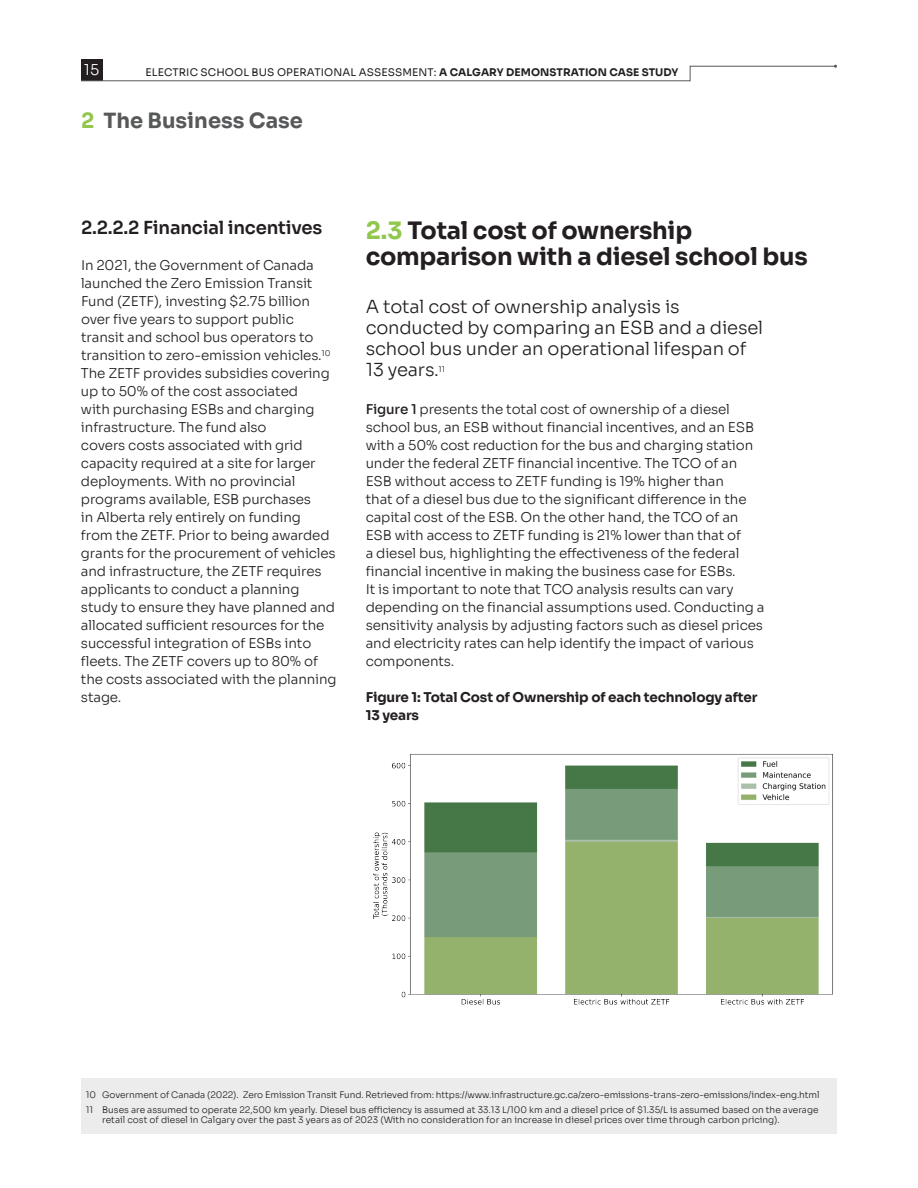
<style>
.page{position:relative;width:918px;height:1188px;background:#fff}
.page>*{position:absolute;margin:0;border:0;box-sizing:border-box;transform-origin:0 0}
.t1{font:700 24px/25.5px "Sora";letter-spacing:-.01em;color:#231f20}
.t2{font:700 21px "Sora";color:#57585a}
.t3{font:300 18px/21px "Sora";letter-spacing:-.01em;color:#231f20}
.t4{font:600 18px "Sora";letter-spacing:-.01em;color:#231f20}
.t5{font:300 15px "Sora";color:#fff}
.t6{font:300 13.5px/18px "Sora";letter-spacing:-.01em;color:#231f20}
.t7{font:700 13.5px/18px "Sora";letter-spacing:-.01em;color:#231f20}
.t8{font:10.5px "Sora";letter-spacing:.01em;color:#231f20}
.t9{font:300 9px/14.9px "Sora";color:#231f20}
.t10{font:300 7.8px "Sora";color:#231f20}
.s1{font-weight:700}
.s2{color:#92c74d}
.s3{font-weight:500}
</style>
<div class="page">
<div style="left:81px;top:60px;width:21px;height:21px;background:#231f20"></div>
<svg style="left:81px;top:65px;width:756px;height:16px"></svg>
<div style="left:81px;top:1079px;width:756px;height:55px;background:#edeced"></div>
<img style="left:373px;top:754px;width:460px;height:251px">
<p class="t5" style="left:84px;top:58px;width:17px">15</p>
<p class="t8" style="left:146px;top:64px;width:534px">ELECTRIC SCHOOL BUS OPERATIONAL ASSESSMENT: <span class="s1">A CALGARY DEMONSTRATION CASE STUDY</span></p>
<h2 class="t2" style="left:81px;top:104px;width:223px"><span class="s2">2</span> The Business Case</h2>
<h3 class="t4" style="left:81px;top:213px;width:243px">2.2.2.2 Financial incentives</h3>
<p class="t6" style="left:81px;top:255px;width:257px">In 2021, the Government of Canada launched the Zero Emission Transit Fund (ZETF), investing $2.75 billion over five years to support public transit and school bus operators to transition to zero-emission vehicles.<sup>10<br></sup>The ZETF provides subsidies covering up to 50% of the cost associated<br>with purchasing ESBs and charging infrastructure. The fund also<br>covers costs associated with grid capacity required at a site for larger deployments. With no provincial programs available, ESB purchases<br>in Alberta rely entirely on funding<br>from the ZETF. Prior to being awarded grants for the procurement of vehicles and infrastructure, the ZETF requires applicants to conduct a planning study to ensure they have planned and allocated sufficient resources for the successful integration of ESBs into fleets. The ZETF covers up to 80% of the costs associated with the planning stage.</p>
<h1 class="t1" style="left:366px;top:216px;width:444px"><span class="s2">2.3</span> Total cost of ownership comparison with a diesel school bus</h1>
<h3 class="t3" style="left:366px;top:295px;width:399px">A total cost of ownership analysis is conducted by comparing an ESB and a diesel school bus under an operational lifespan of<br>13 years.</h3>
<p class="t10" style="left:439px;top:363px;width:8px">11</p>
<p class="t6" style="left:366px;top:399px;width:400px"><span class="s3">Figure 1</span> presents the total cost of ownership of a diesel school bus, an ESB without financial incentives, and an ESB with a 50% cost reduction for the bus and charging station under the federal ZETF financial incentive. The TCO of an ESB without access to ZETF funding is 19% higher than<br>that of a diesel bus due to the significant difference in the capital cost of the ESB. On the other hand, the TCO of an ESB with access to ZETF funding is 21% lower than that of<br>a diesel bus, highlighting the effectiveness of the federal financial incentive in making the business case for ESBs.<br>It is important to note that TCO analysis results can vary depending on the financial assumptions used. Conducting a sensitivity analysis by adjusting factors such as diesel prices and electricity rates can help identify the impact of various components.</p>
<p class="t7" style="left:366px;top:687px;width:393px">Figure 1: Total Cost of Ownership of each technology after<br>13 years</p>
<p class="t9" style="left:86px;top:1087px;width:735px">10 Government of Canada (2022). Zero Emission Transit Fund. Retrieved from: https://www.infrastructure.gc.ca/zero-emissions-trans-zero-emissions/index-eng.html<br>11 Buses are assumed to operate 22,500 km yearly. Diesel bus efficiency is assumed at 33.13 L/100 km and a diesel price of $1.35/L is assumed based on the average</p>
<p class="t9" style="left:102px;top:1112px;width:679px">retail cost of diesel in Calgary over the past 3 years as of 2023 (With no consideration for an increase in diesel prices over time through carbon pricing).</p>
</div>
